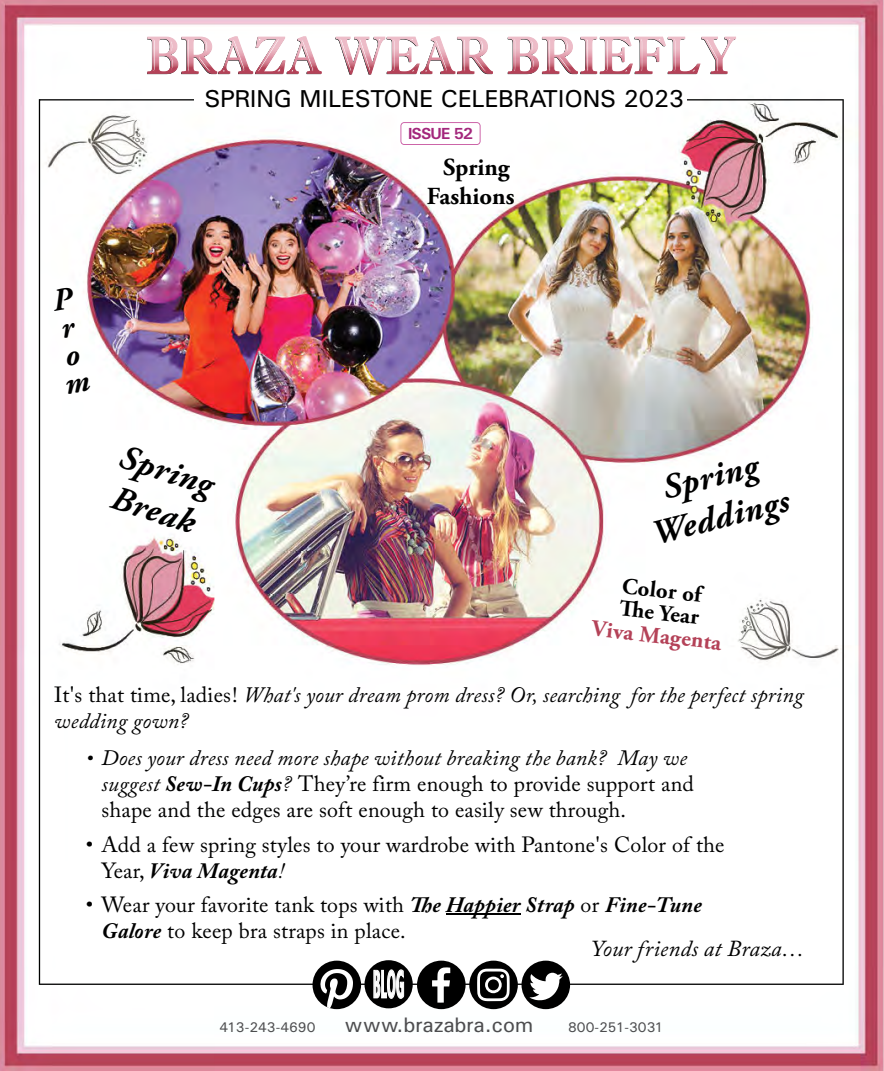
<style>
.page{position:relative;width:884px;height:1071px;background:#fff}
.page>*{position:absolute;margin:0;border:0;box-sizing:border-box;transform-origin:0 0}
.t1{font:700 39.38px "Leelawadee UI";color:#fff;scale:.29 1}
.t2{font:italic 700 34.65px/41.6px "Adobe Garamond Pro";color:#000}
.t3{font:italic 700 31.5px/28px "Adobe Garamond Pro";color:#000}
.t4{font:24.5px "Univers";letter-spacing:-.01em;color:#000}
.t5{font:700 24.5px/29.4px "Adobe Garamond Pro";color:#000;text-align:center}
.t6{font:italic 22.75px "Adobe Caslon Pro";letter-spacing:.01em;color:#000}
.t7{font:700 22.75px/22.8px "Adobe Garamond Pro";color:#000}
.t8{font:700 22.75px "Adobe Garamond Pro";color:#b44258}
.t9{font:21.88px/26.2px "Adobe Caslon Pro";letter-spacing:.01em;color:#000}
.t10{font:italic 21.88px/26.2px "Adobe Caslon Pro";letter-spacing:.01em;color:#000}
.t11{font:21px "Univers";color:#4d4d4f}
.t12{font:700 16.1px "Univers";letter-spacing:-.06em;color:#a3277c}
.t13{font:14px "Univers";color:#4d4d4f}
.s1{font-style:normal}
.s2{font-style:italic}
.s3{font-weight:700;font-style:italic}
</style>
<div class="page">
<img style="left:0;top:0;width:883px;height:1071px">
<img style="left:39px;top:99px;width:804px;height:886px">
<div style="left:417px;top:961px;width:48px;height:48px;background:#000;border-radius:50%"></div>
<svg style="left:432px;top:967px;width:18px;height:36px"></svg>
<div style="left:364px;top:960px;width:48px;height:48px;background:#000;border-radius:50%"></div>
<svg style="left:373px;top:970px;width:31px;height:29px"></svg>
<div style="left:469px;top:961px;width:48px;height:48px;background:#000;border-radius:50%"></div>
<svg style="left:477px;top:969px;width:32px;height:32px"></svg>
<div style="left:521px;top:961px;width:49px;height:48px;background:#000;border-radius:50%"></div>
<svg style="left:529px;top:973px;width:33px;height:27px"></svg>
<div style="left:312px;top:961px;width:49px;height:48px;background:#000;border-radius:50%"></div>
<svg style="left:320px;top:969px;width:33px;height:39px"></svg>
<svg style="left:400px;top:122px;width:80px;height:23px"></svg>
<hr style="left:445px;top:914px;width:75px;height:1px;background:#000">
<svg style="left:147px;top:36px;width:589px;height:39px"></svg>
<div style="left:194px;top:90px;width:492px;height:18px;background:#fff"></div>
<p class="t4" style="left:204px;top:90px;width:481px">SPRING MILESTONE CELEBRATIONS 2023</p>
<p class="t12" style="left:408px;top:127px;width:66px">ISSUE 52</p>
<h3 class="t3" style="left:48px;top:290px;width:26px;rotate:-10deg">P r o m</h3>
<h2 class="t2" style="left:126px;top:439px;width:98px;rotate:18deg">Spring<br>Break</h2>
<p class="t5" style="left:427px;top:151px;width:89px">Spring<br>Fashions</p>
<h2 class="t2" style="left:637px;top:476px;width:142px;text-align:center;rotate:-14deg">Spring<br>Weddings</h2>
<p class="t7" style="left:623px;top:574px;width:81px;rotate:6deg">Color of<br>Th e Year</p>
<p class="t8" style="left:593px;top:615px;width:132px;rotate:6deg">Viva Magenta</p>
<p class="t10" style="left:54px;top:685px;width:750px"><span class="s1">It's that time, ladies!</span> What's your dream prom dress? Or, searching for the perfect spring wedding gown?</p>
<p class="t9" style="left:102px;top:747px;width:593px;text-indent:-16px"><span class="s2">• Does your dress need more shape without breaking the bank? May we suggest</span> <span class="s3">Sew-In Cups</span><span class="s2">?</span> They’re firm enough to provide support and shape and the edges are soft enough to easily sew through.</p>
<p class="t9" style="left:102px;top:834px;width:624px;text-indent:-16px">• Add a few spring styles to your wardrobe with Pantone's Color of the<br>Year, <span class="s3">Viva Magenta</span><span class="s2">!</span></p>
<p class="t9" style="left:102px;top:894px;width:601px;text-indent:-16px">• Wear your favorite tank tops with <span class="s3">The Happier Strap</span> or <span class="s3">Fine-Tune<br>Galore</span> to keep bra straps in place.</p>
<p class="t6" style="left:591px;top:940px;width:214px">Your friends at Braza…</p>
<h1 class="t1" style="left:373px;top:961px;width:109px">BLOG</h1>
<p class="t13" style="left:219px;top:1022px;width:98px">413-243-4690</p>
<p class="t11" style="left:344px;top:1016px;width:190px">www.brazabra.com</p>
<p class="t13" style="left:568px;top:1022px;width:96px">800-251-3031</p>
</div>
